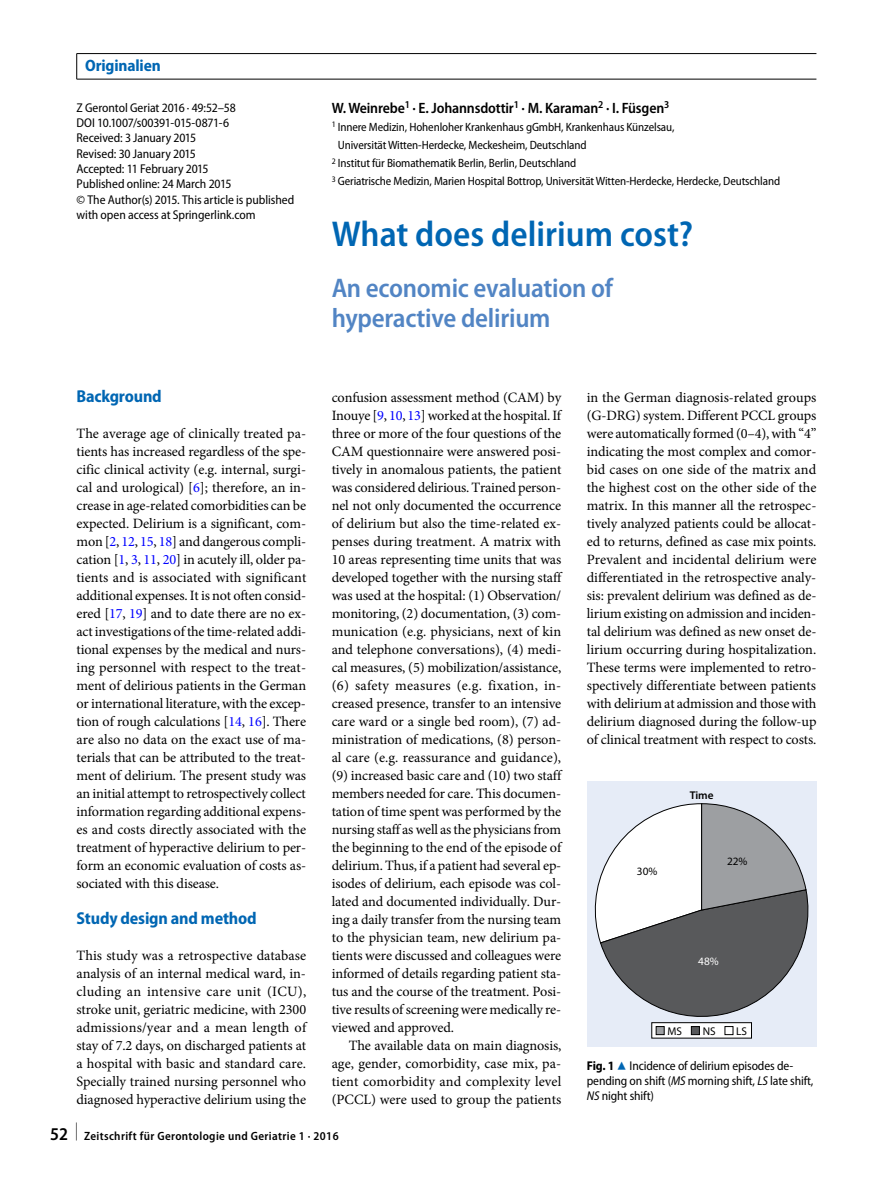
<style>
.page{position:relative;width:893px;height:1187px;background:#fff}
.page>*{position:absolute;margin:0;border:0;box-sizing:border-box;transform-origin:0 0}
.t1{font:600 semi-condensed 36px "Myriad Pro";color:#0066b3}
.t2{font:600 semi-condensed 27px/30px "Myriad Pro";letter-spacing:-.01em;color:#5285c4}
.t3{font:700 semi-condensed 17.25px "Myriad Pro";letter-spacing:-.01em;color:#0066b3}
.t4{font:700 semi-condensed 16.5px "Myriad Pro";letter-spacing:-.005em;color:#0066b3}
.t5{font:600 semi-condensed 15px "Myriad Pro";letter-spacing:-.01em;color:#000}
.t6{font:14.25px/18px "Minion Pro";letter-spacing:-.01em;color:#000;text-align:justify}
.t7{font:semi-condensed 12.75px/15.3px "Myriad Pro";letter-spacing:-.01em;color:#000}
.t8{font:semi-condensed 12px "Myriad Pro";letter-spacing:-.01em;color:#000}
.t9{font:600 semi-condensed 12px "Myriad Pro";letter-spacing:.03em;color:#000}
.t10{font:11.25px "Myriad Pro";color:#000}
.t11{font:600 11.25px "Myriad Pro";color:#000}
.t12{font:11.25px "Myriad Pro";color:#fff}
.s1{color:#00f}
.s2{font-weight:700}
.s3{font-family:"Blik Buttons";font-stretch:normal;font-size:13.5px;color:#0066b3}
.s4{font-style:italic}
.s5{font-size:18px}
</style>
<div class="page">
<hr style="left:77px;top:53px;width:739px;height:1px;background:#000">
<hr style="left:77px;top:79px;width:739px;height:1px;background:#000">
<svg style="left:76px;top:54px;width:1px;height:25px"></svg>
<div style="left:587px;top:780px;width:229px;height:266px;background:#e6ecf7"></div>
<svg style="left:594px;top:803px;width:215px;height:214px"></svg>
<div style="left:651px;top:1022px;width:101px;height:16px;background:#fff;border:1px solid #000"></div>
<div style="left:656px;top:1026px;width:9px;height:8px;background:#9d9fa2;border:1px solid #000"></div>
<div style="left:691px;top:1026px;width:9px;height:8px;background:#58595b;border:1px solid #000"></div>
<div style="left:725px;top:1026px;width:8px;height:8px;background:#fff;border:1px solid #000"></div>
<p class="t4" style="left:85px;top:57px;width:77px">Originalien</p>
<p class="t7" style="left:77px;top:100px;width:219px">Z Gerontol Geriat 2016 · 49:52–58<br>DOI 10.1007/s00391-015-0871-6<br>Received: 3 January 2015<br>Revised: 30 January 2015<br>Accepted: 11 February 2015<br>Published online: 24 March 2015<br>© The Author(s) 2015. This article is published with open access at Springerlink.com</p>
<p class="t3" style="left:77px;top:386px;width:87px">Background</p>
<p class="t6" style="left:77px;top:424px;width:231px">The average age of clinically treated pa&shy;tients has increased regardless of the spe&shy;cific clinical activity (e.g. internal, surgi&shy;cal and urological) [<span class="s1">6</span>]; therefore, an in&shy;crease in age-related comorbidities can be expected. Delirium is a significant, com&shy;mon [<span class="s1">2</span>, <span class="s1">12</span>, <span class="s1">15</span>, <span class="s1">18</span>] and dangerous compli&shy;cation [<span class="s1">1</span>, <span class="s1">3</span>, <span class="s1">11</span>, <span class="s1">20</span>] in acutely ill, older pa&shy;tients and is associated with significant additional expenses. It is not often consid&shy;ered [<span class="s1">17</span>, <span class="s1">19</span>] and to date there are no ex&shy;act investigations of the time-related addi&shy;tional expenses by the medical and nurs&shy;ing personnel with respect to the treat&shy;ment of delirious patients in the German or international literature, with the excep&shy;tion of rough calculations [<span class="s1">14</span>, <span class="s1">16</span>]. There are also no data on the exact use of ma&shy;terials that can be attributed to the treat&shy;ment of delirium. The present study was an initial attempt to retrospectively collect information regarding additional expens&shy;es and costs directly associated with the treatment of hyperactive delirium to per&shy;form an economic evaluation of costs as&shy;sociated with this disease.</p>
<p class="t3" style="left:77px;top:908px;width:182px">Study design and method</p>
<p class="t6" style="left:77px;top:946px;width:231px">This study was a retrospective database analysis of an internal medical ward, in&shy;cluding an intensive care unit (ICU), stroke unit, geriatric medicine, with 2300 admissions/year and a mean length of stay of 7.2 days, on discharged patients at a hospital with basic and standard care.<br>Specially trained nursing personnel who diagnosed hyperactive delirium using the</p>
<p class="t5" style="left:332px;top:100px;width:339px">W. Weinrebe<sup>1</sup> · E. Johannsdottir<sup>1</sup> · M. Karaman<sup>2</sup> · I. Füsgen<sup>3</sup></p>
<p class="t8" style="left:332px;top:121px;width:344px"><sup>1</sup> Innere Medizin, Hohenloher Krankenhaus gGmbH, Krankenhaus Künzelsau,</p>
<p class="t8" style="left:338px;top:139px;width:250px">Universität Witten-Herdecke, Meckesheim, Deutschland</p>
<p class="t8" style="left:332px;top:157px;width:246px"><sup>2</sup> Institut für Biomathematik Berlin, Berlin, Deutschland</p>
<p class="t8" style="left:332px;top:175px;width:450px"><sup>3</sup> Geriatrische Medizin, Marien Hospital Bottrop, Universität Witten-Herdecke, Herdecke, Deutschland</p>
<h1 class="t1" style="left:332px;top:214px;width:363px">What does delirium cost?</h1>
<h2 class="t2" style="left:332px;top:273px;width:283px">An economic evaluation of hyperactive delirium</h2>
<p class="t6" style="left:332px;top:388px;width:231px">confusion assessment method (CAM) by Inouye [<span class="s1">9</span>, <span class="s1">10</span>, <span class="s1">13</span>] worked at the hospital. If three or more of the four questions of the CAM questionnaire were answered posi&shy;tively in anomalous patients, the patient was considered delirious. Trained person&shy;nel not only documented the occurrence of delirium but also the time-related ex&shy;penses during treatment. A matrix with 10 areas representing time units that was developed together with the nursing staff was used at the hospital: (1) Observation/ monitoring, (2) documentation, (3) com&shy;munication (e.g. physicians, next of kin and telephone conversations), (4) medi&shy;cal measures, (5) mobilization/assistance, (6) safety measures (e.g. fixation, in&shy;creased presence, transfer to an intensive care ward or a single bed room), (7) ad&shy;ministration of medications, (8) person&shy;al care (e.g. reassurance and guidance), (9) increased basic care and (10) two staff members needed for care. This documen&shy;tation of time spent was performed by the nursing staff as well as the physicians from the beginning to the end of the episode of delirium. Thus, if a patient had several ep&shy;isodes of delirium, each episode was col&shy;lated and documented individually. Dur&shy;ing a daily transfer from the nursing team to the physician team, new delirium pa&shy;tients were discussed and colleagues were informed of details regarding patient sta&shy;tus and the course of the treatment. Posi&shy;tive results of screening were medically re&shy;viewed and approved.</p>
<p class="t6" style="left:332px;top:1036px;width:231px;text-indent:17px">The available data on main diagnosis, age, gender, comorbidity, case mix, pa&shy;tient comorbidity and complexity level (PCCL) were used to group the patients</p>
<p class="t6" style="left:587px;top:388px;width:231px">in the German diagnosis-related groups (G-DRG) system. Different PCCL groups were automatically formed (0–4), with “4” indicating the most complex and comor&shy;bid cases on one side of the matrix and the highest cost on the other side of the matrix. In this manner all the retrospec&shy;tively analyzed patients could be allocat&shy;ed to returns, defined as case mix points.<br>Prevalent and incidental delirium were differentiated in the retrospective analy&shy;sis: prevalent delirium was defined as de&shy;lirium existing on admission and inciden&shy;tal delirium was defined as new onset de&shy;lirium occurring during hospitalization.<br>These terms were implemented to retro&shy;spectively differentiate between patients with delirium at admission and those with delirium diagnosed during the follow-up of clinical treatment with respect to costs.</p>
<p class="t10" style="left:637px;top:864px;width:22px">30%</p>
<p class="t11" style="left:690px;top:787px;width:25px">Time</p>
<p class="t10" style="left:727px;top:853px;width:22px">22%</p>
<p class="t12" style="left:698px;top:954px;width:22px">48%</p>
<p class="t10" style="left:667px;top:1024px;width:16px">MS</p>
<p class="t10" style="left:703px;top:1024px;width:14px">NS</p>
<p class="t10" style="left:736px;top:1024px;width:12px">LS</p>
<p class="t7" style="left:587px;top:1058px;width:228px"><span class="s2">Fig. 1</span> <span class="s3">8</span> Incidence of delirium episodes de&shy;pending on shift (<span class="s4">MS</span> morning shift, <span class="s4">LS</span> late shift,<br><span class="s4">NS</span> night shift)</p>
<p class="t9" style="left:50px;top:1129px;width:290px"><span class="s5">52 </span><sup>|</sup> Zeitschrift für Gerontologie und Geriatrie 1 · 2016</p>
</div>
